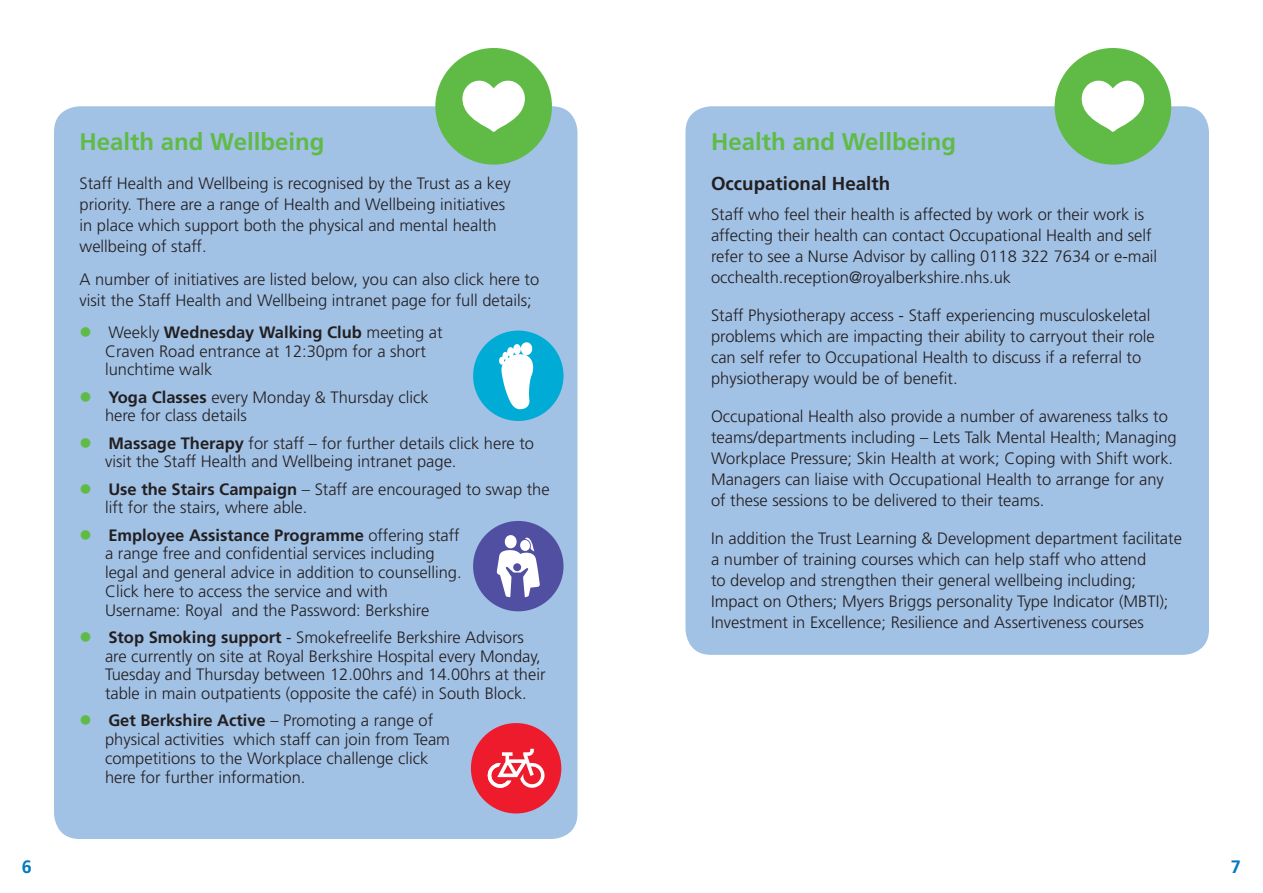
<style>
.page{position:relative;width:1263px;height:893px;background:#fff}
.page>*{position:absolute;margin:0;border:0;box-sizing:border-box;transform-origin:0 0}
.heads{font:700 24px "Frutiger";color:#60bb46}
.subs{font:700 18.75px "Frutiger";color:#231f20}
.t1{font:700 18px "Frutiger";color:#007ac2}
.text{font:300 16.5px/21px "Frutiger";color:#231f20}
.tabs{font:300 16.5px/18.8px "Frutiger";color:#231f20}
.s1{color:#60bb46}
.s2{font-weight:700}
</style>
<div class="page">
<div style="left:685px;top:106px;width:524px;height:549px;background:#a1c1e5;border-radius:26px"></div>
<div style="left:54px;top:106px;width:523px;height:733px;background:#a1c1e5;border-radius:26px"></div>
<div style="left:440px;top:52px;width:108px;height:108px;background:#60bb46;border-radius:50%"></div>
<div style="left:435px;top:48px;width:117px;height:117px;border:9px solid #60bb46;border-radius:50%"></div>
<div style="left:1059px;top:52px;width:108px;height:108px;background:#60bb46;border-radius:50%"></div>
<div style="left:1054px;top:48px;width:117px;height:117px;border:9px solid #60bb46;border-radius:50%"></div>
<svg style="left:462px;top:80px;width:63px;height:52px"></svg>
<svg style="left:1081px;top:80px;width:64px;height:52px"></svg>
<div style="left:473px;top:331px;width:90px;height:90px;background:#00acd5;border-radius:50%"></div>
<div style="left:473px;top:521px;width:90px;height:90px;background:#504fa1;border-radius:50%"></div>
<svg style="left:497px;top:535px;width:43px;height:62px"></svg>
<svg style="left:499px;top:342px;width:34px;height:67px"></svg>
<div style="left:471px;top:723px;width:90px;height:90px;background:#ee1b2c;border-radius:50%"></div>
<svg style="left:487px;top:749px;width:57px;height:39px"></svg>
<p class="heads" style="left:80px;top:128px;width:246px">Health and Wellbeing</p>
<p class="text" style="left:80px;top:172px;width:433px">Staff Health and Wellbeing is recognised by the Trust as a key priority. There are a range of Health and Wellbeing initiatives in place which support both the physical and mental health wellbeing of staff.</p>
<p class="text" style="left:80px;top:269px;width:461px">A number of initiatives are listed below, you can also click here to visit the Staff Health and Wellbeing intranet page for full details;</p>
<p class="tabs" style="left:105px;top:323px;width:339px;text-indent:-26px"><span class="s1">●</span> Weekly <span class="s2">Wednesday Walking Club</span> meeting at<br>Craven Road entrance at 12:30pm for a short lunchtime walk</p>
<p class="tabs" style="left:105px;top:387px;width:325px;text-indent:-26px"><span class="s1">●</span> <span class="s2">Yoga Classes</span> every Monday &amp; Thursday click here for class details</p>
<p class="tabs" style="left:105px;top:433px;width:430px;text-indent:-26px"><span class="s1">●</span> <span class="s2">Massage Therapy</span> for staff – for further details click here to visit the Staff Health and Wellbeing intranet page.</p>
<p class="tabs" style="left:105px;top:479px;width:446px;text-indent:-26px"><span class="s1">●</span> <span class="s2">Use the Stairs Campaign</span> – Staff are encouraged to swap the lift for the stairs, where able.</p>
<p class="tabs" style="left:105px;top:525px;width:358px;text-indent:-26px"><span class="s1">●</span> <span class="s2">Employee Assistance Programme</span> offering staff a range free and confidential services including legal and general advice in addition to counselling.<br>Click here to access the service and with Username: Royal and the Password: Berkshire</p>
<p class="tabs" style="left:105px;top:628px;width:442px;text-indent:-26px"><span class="s1">●</span> <span class="s2">Stop Smoking support</span> - Smokefreelife Berkshire Advisors are currently on site at Royal Berkshire Hospital every Monday, Tuesday and Thursday between 12.00hrs and 14.00hrs at their table in main outpatients (opposite the café) in South Block.</p>
<p class="tabs" style="left:105px;top:711px;width:346px;text-indent:-26px"><span class="s1">●</span> <span class="s2">Get Berkshire Active</span> – Promoting a range of physical activities which staff can join from Team competitions to the Workplace challenge click here for further information.</p>
<p class="heads" style="left:711px;top:128px;width:246px">Health and Wellbeing</p>
<p class="subs" style="left:711px;top:172px;width:181px">Occupational Health</p>
<p class="text" style="left:711px;top:203px;width:448px">Staff who feel their health is affected by work or their work is affecting their health can contact Occupational Health and self refer to see a Nurse Advisor by calling 0118 322 7634 or e-mail occhealth.reception@royalberkshire.nhs.uk</p>
<p class="text" style="left:711px;top:304px;width:445px">Staff Physiotherapy access - Staff experiencing musculoskeletal problems which are impacting their ability to carryout their role can self refer to Occupational Health to discuss if a referral to physiotherapy would be of benefit.</p>
<p class="text" style="left:711px;top:405px;width:467px">Occupational Health also provide a number of awareness talks to teams/departments including – Lets Talk Mental Health; Managing Workplace Pressure; Skin Health at work; Coping with Shift work.<br>Managers can liaise with Occupational Health to arrange for any of these sessions to be delivered to their teams.</p>
<p class="text" style="left:711px;top:527px;width:472px">In addition the Trust Learning &amp; Development department facilitate a number of training courses which can help staff who attend<br>to develop and strengthen their general wellbeing including; Impact on Others; Myers Briggs personality Type Indicator (MBTI); Investment in Excellence; Resilience and Assertiveness courses</p>
<p class="t1" style="left:22px;top:856px;width:12px">6</p>
<p class="t1" style="left:1231px;top:856px;width:12px">7</p>
</div>
